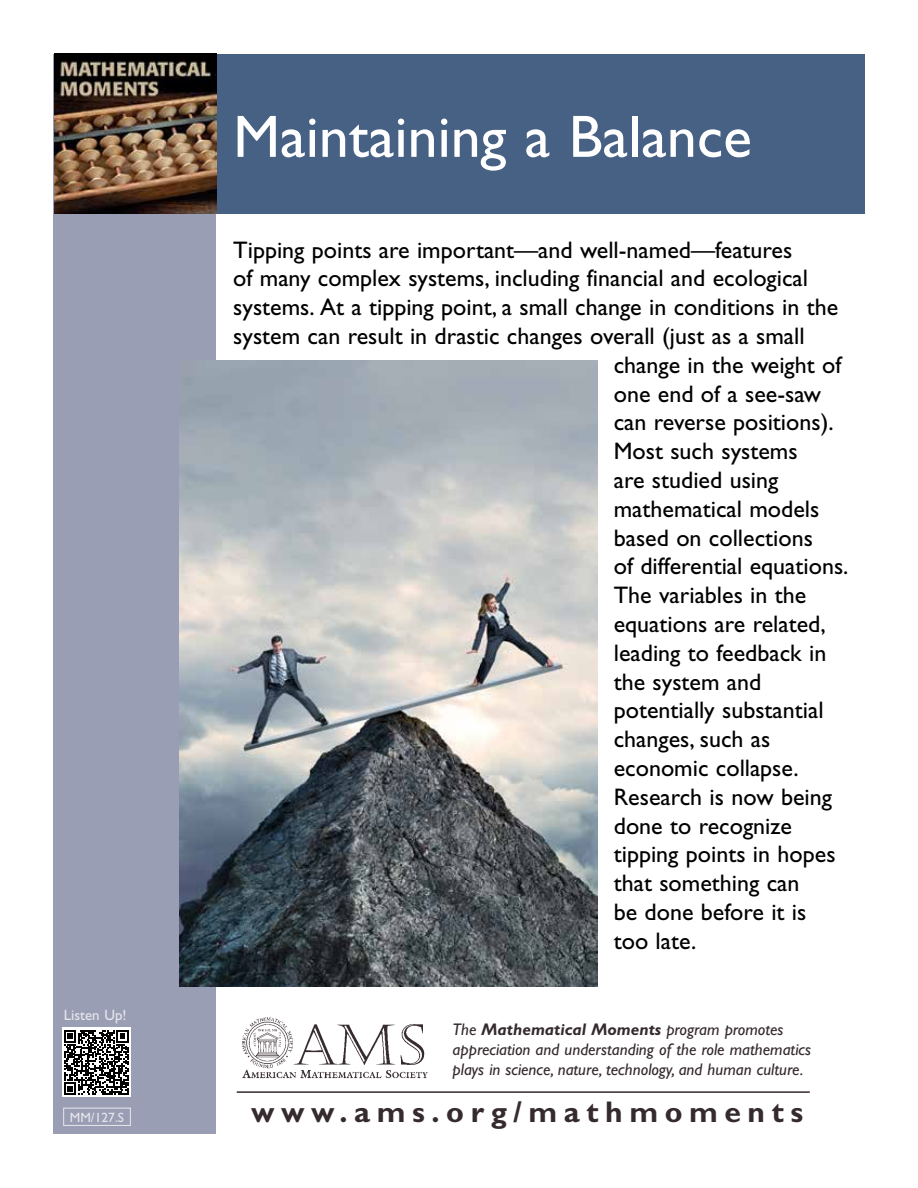
<style>
.page{position:relative;width:918px;height:1188px;background:#fff}
.page>*{position:absolute;margin:0;border:0;box-sizing:border-box;transform-origin:0 0}
.t1{font:60px "Gill Sans";color:#fff}
.t2{font:700 30px "Gill Sans";letter-spacing:.22em;color:#352a2d}
.t3{font:24px "Gill Sans";color:#000}
.t4{font:italic 16.8px/20.2px "Gill Sans";color:#352a2d}
.t5{font:15px "Gill Sans";color:#e6e6ea}
.t6{font:13.5px "Gill Sans";color:#e6e6ea}
.s1{font-weight:700}
</style>
<div class="page">
<div style="left:216px;top:54px;width:648px;height:160px;background:#466183"></div>
<div style="left:54px;top:54px;width:162px;height:1080px;background:#9a9eb4"></div>
<img style="left:54px;top:54px;width:162px;height:160px">
<hr style="left:237px;top:1091px;width:573px;height:2px;background:#352a2d">
<img style="left:242px;top:1017px;width:186px;height:62px">
<div style="left:63px;top:1108px;width:68px;height:18px;border:1px solid #e6e6ea"></div>
<div style="left:62px;top:1028px;width:69px;height:69px;background:#fff"></div>
<svg style="left:64px;top:1030px;width:65px;height:65px"></svg>
<img style="left:180px;top:361px;width:417px;height:625px">
<h1 class="t1" style="left:233px;top:102px;width:520px">Maintaining a Balance</h1>
<p class="t5" style="left:64px;top:1006px;width:64px">Listen Up!</p>
<p class="t3" style="left:233px;top:236px;width:561px">Tipping points are important—and well-named—features</p>
<p class="t3" style="left:233px;top:265px;width:576px">of many complex systems, including financial and ecological</p>
<p class="t3" style="left:233px;top:293px;width:606px">systems. At a tipping point, a small change in conditions in the</p>
<p class="t3" style="left:233px;top:322px;width:573px">system can result in drastic changes overall (just as a small</p>
<p class="t3" style="left:614px;top:351px;width:229px">change in the weight of</p>
<p class="t3" style="left:614px;top:380px;width:209px">one end of a see-saw</p>
<p class="t3" style="left:614px;top:409px;width:221px">can reverse positions).</p>
<p class="t3" style="left:614px;top:437px;width:185px">Most such systems</p>
<p class="t3" style="left:614px;top:466px;width:166px">are studied using</p>
<p class="t3" style="left:614px;top:495px;width:207px">mathematical models</p>
<p class="t3" style="left:614px;top:524px;width:201px">based on collections</p>
<p class="t3" style="left:614px;top:553px;width:236px">of differential equations.</p>
<p class="t3" style="left:614px;top:581px;width:194px">The variables in the</p>
<p class="t3" style="left:614px;top:610px;width:213px">equations are related,</p>
<p class="t3" style="left:614px;top:639px;width:214px">leading to feedback in</p>
<p class="t3" style="left:614px;top:668px;width:149px">the system and</p>
<p class="t3" style="left:614px;top:697px;width:211px">potentially substantial</p>
<p class="t3" style="left:614px;top:725px;width:158px">changes, such as</p>
<p class="t3" style="left:614px;top:754px;width:186px">economic collapse.</p>
<p class="t3" style="left:614px;top:783px;width:220px">Research is now being</p>
<p class="t3" style="left:614px;top:812px;width:180px">done to recognize</p>
<p class="t3" style="left:614px;top:841px;width:223px">tipping points in hopes</p>
<p class="t3" style="left:614px;top:869px;width:187px">that something can</p>
<p class="t3" style="left:614px;top:898px;width:194px">be done before it is</p>
<p class="t3" style="left:614px;top:927px;width:84px">too late.</p>
<p class="t4" style="left:453px;top:1019px;width:360px">The <span class="s1">Mathematical Moments</span> program promotes appreciation and understanding of the role mathematics plays in science, nature, technology, and human culture.</p>
<p class="t6" style="left:70px;top:1110px;width:56px">MM/127.S</p>
<p class="t2" style="left:251px;top:1094px;width:554px">www.ams.org/mathmoments</p>
</div>
